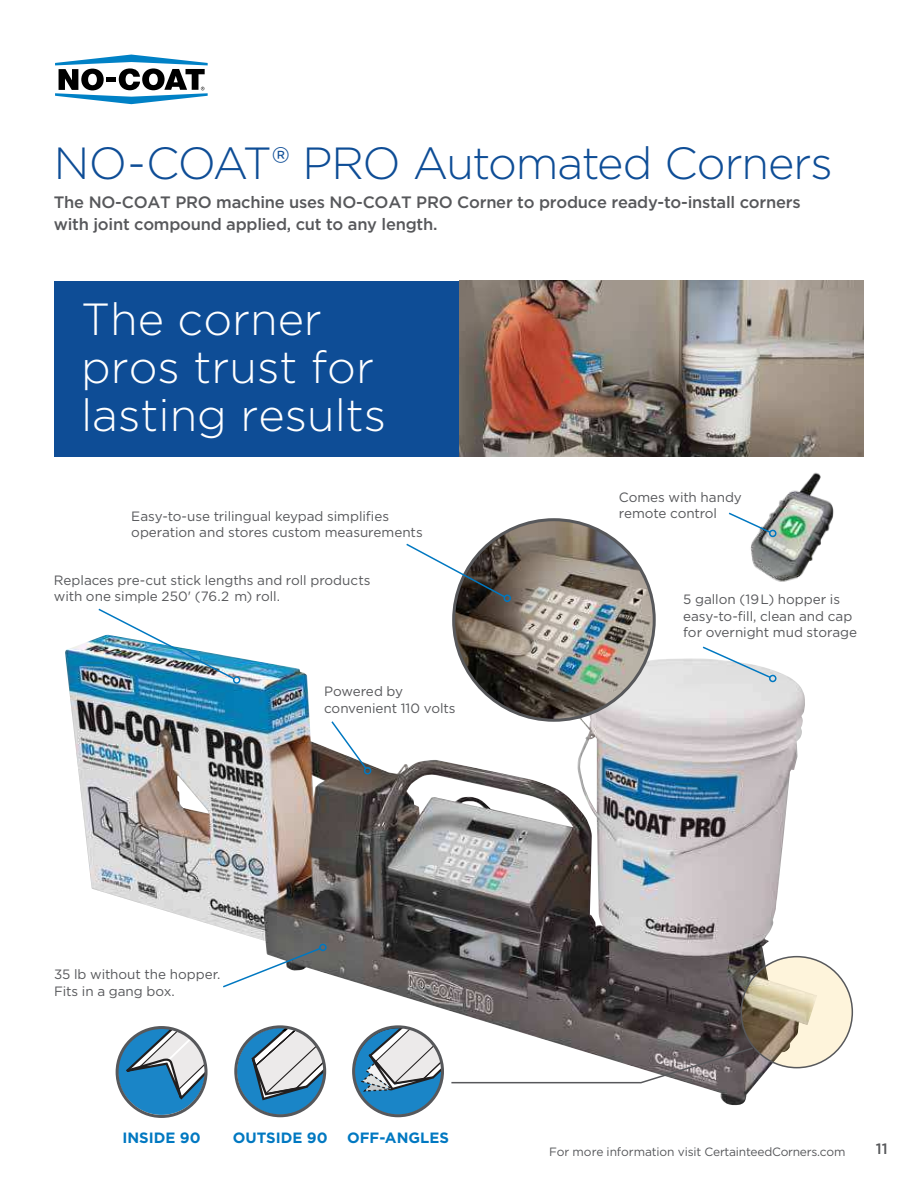
<style>
.page{position:relative;width:918px;height:1188px;background:#fff}
.page>*{position:absolute;margin:0;border:0;box-sizing:border-box;transform-origin:0 0}
.t1{font:300 45px/48px "Gotham";color:#fff}
.t2{font:300 45px "Gotham";letter-spacing:-.025em;color:#0e4d96}
.t3{font:500 16.5px/22.5px "Gotham";letter-spacing:-.015em;color:#57585b}
.t4{font:500 15px "Gotham";color:#57585b}
.t5{font:700 14.85px "Gotham";color:#0078c1}
.t6{font:13.5px/16.5px "Gotham";letter-spacing:-.005em;color:#57585b}
.t7{font:12px "Gotham";letter-spacing:-.02em;color:#57585b}
</style>
<div class="page">
<img style="left:750px;top:472px;width:84px;height:110px">
<img style="left:65px;top:637px;width:752px;height:469px">
<svg style="left:741px;top:957px;width:111px;height:111px;background:#d3c7ae"></svg>
<img style="left:454px;top:520px;width:200px;height:200px;border-radius:100px">
<svg style="left:450px;top:1046px;width:305px;height:38px"></svg>
<div style="left:54px;top:281px;width:409px;height:176px;background:#0e4d96"></div>
<img style="left:459px;top:281px;width:405px;height:176px">
<svg style="left:237px;top:1028px;width:87px;height:87px"></svg>
<svg style="left:353px;top:1027px;width:90px;height:89px"></svg>
<div style="left:352px;top:1025px;width:92px;height:92px;border:3px solid #57585b;border-radius:50%"></div>
<svg style="left:118px;top:1028px;width:87px;height:87px"></svg>
<svg style="left:126px;top:1028px;width:80px;height:72px"></svg>
<div style="left:116px;top:1026px;width:92px;height:92px;border:3px solid #57585b;border-radius:50%"></div>
<svg style="left:252px;top:1028px;width:72px;height:72px;background:#a0b5c3"></svg>
<div style="left:234px;top:1025px;width:92px;height:92px;border:3px solid #57585b;border-radius:50%"></div>
<svg style="left:55px;top:54px;width:153px;height:51px"></svg>
<div style="left:106px;top:77px;width:10px;height:5px;background:#000"></div>
<svg style="left:406px;top:542px;width:101px;height:57px"></svg>
<div style="left:504px;top:595px;width:7px;height:7px;border:1px solid #0078c1;border-radius:50%"></div>
<img style="left:97px;top:608px;width:139px;height:73px">
<div style="left:233px;top:676px;width:7px;height:8px;border:1px solid #0078c1;border-radius:50%"></div>
<svg style="left:330px;top:720px;width:38px;height:50px"></svg>
<div style="left:364px;top:767px;width:7px;height:8px;border:1px solid #0078c1;border-radius:50%"></div>
<svg style="left:221px;top:947px;width:101px;height:42px"></svg>
<div style="left:319px;top:944px;width:8px;height:7px;border:1px solid #0078c1;border-radius:50%"></div>
<svg style="left:728px;top:511px;width:44px;height:23px"></svg>
<div style="left:769px;top:530px;width:8px;height:7px;border:1px solid #0078c1;border-radius:50%"></div>
<svg style="left:701px;top:645px;width:71px;height:34px"></svg>
<div style="left:769px;top:675px;width:8px;height:7px;border:1px solid #0078c1;border-radius:50%"></div>
<h1 class="t2" style="left:54px;top:143px;width:780px">NO-COAT® PRO Automated Corners</h1>
<p class="t3" style="left:54px;top:192px;width:748px">The NO-COAT PRO machine uses NO-COAT PRO Corner to produce ready-to-install corners with joint compound applied, cut to any length.</p>
<h1 class="t1" style="left:81px;top:298px;width:307px">The corner pros trust for lasting results</h1>
<p class="t6" style="left:131px;top:509px;width:293px">Easy-to-use trilingual keypad simplifies operation and stores custom measurements</p>
<p class="t6" style="left:54px;top:572px;width:318px">Replaces pre-cut stick lengths and roll products with one simple 250' (76.2 m) roll.</p>
<p class="t6" style="left:324px;top:684px;width:133px">Powered by convenient 110 volts</p>
<p class="t6" style="left:619px;top:489px;width:125px">Comes with handy remote control</p>
<p class="t6" style="left:683px;top:592px;width:175px">5 gallon (19 L) hopper is easy-to-fill, clean and cap for overnight mud storage</p>
<p class="t6" style="left:54px;top:967px;width:168px">35 lb without the hopper.<br>Fits in a gang box.</p>
<p class="t5" style="left:122px;top:1131px;width:80px">INSIDE 90</p>
<p class="t5" style="left:233px;top:1131px;width:96px">OUTSIDE 90</p>
<p class="t5" style="left:347px;top:1131px;width:103px">OFF-ANGLES</p>
<p class="t7" style="left:549px;top:1146px;width:298px">For more information visit CertainteedCorners.com</p>
<p class="t4" style="left:876px;top:1142px;width:13px">11</p>
</div>
